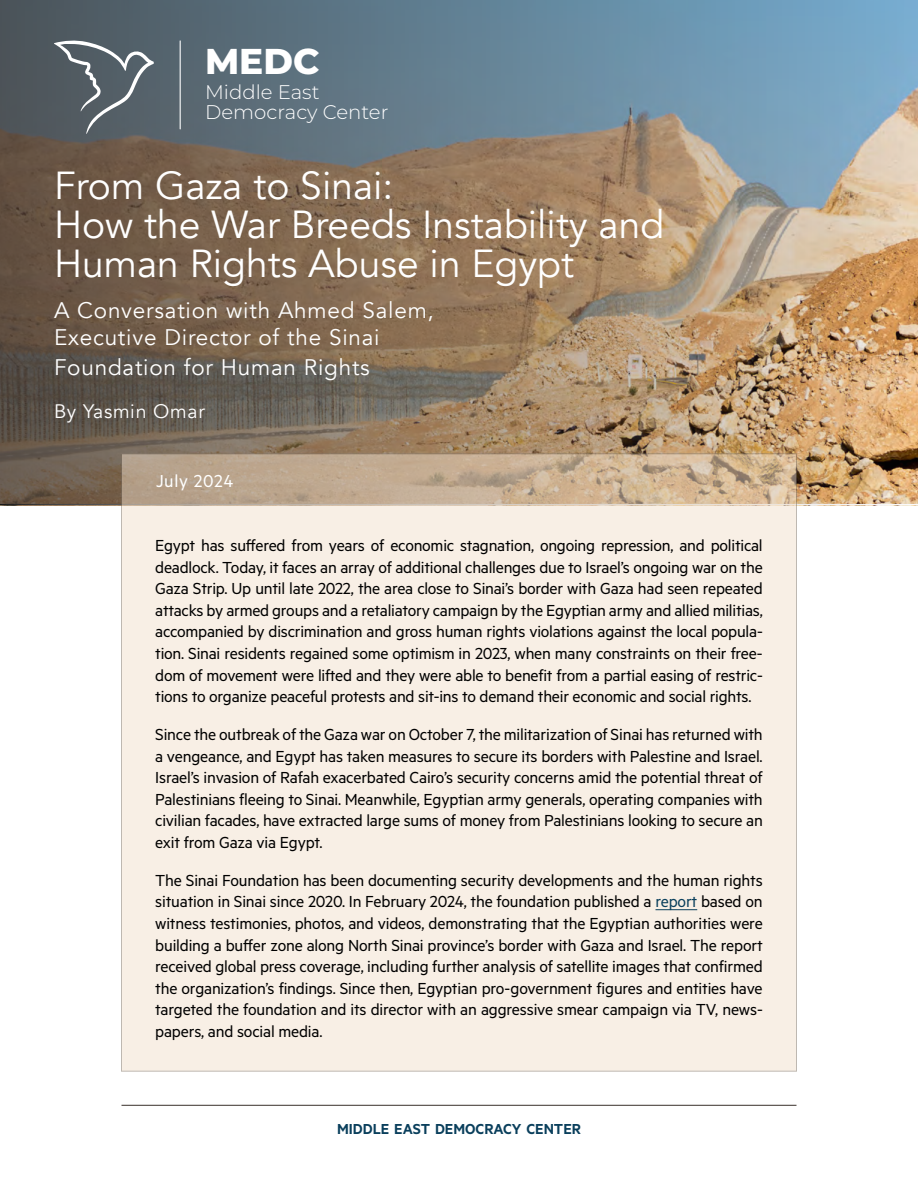
<style>
.page{position:relative;width:918px;height:1188px;background:#fff}
.page>*{position:absolute;margin:0;border:0;box-sizing:border-box;transform-origin:0 0}
.t1{font:39px/39px "Avenir";color:#fff}
.t2{font:800 35.85px "Montserrat";color:#fff}
.t3{font:22.5px/27px "Avenir";letter-spacing:.035em;color:#fff}
.t4{font:300 19.8px/20.2px "Montserrat";color:#fff}
.t5{font:19.5px "Avenir";letter-spacing:.035em;color:#fff}
.t6{font:19.5px "Metric";letter-spacing:.035em;color:#fff}
.t7{font:18px/21.6px "Metric";letter-spacing:-.01em;color:#000;text-align:justify}
.t8{font:600 16.35px "Metric";color:#0a3f5c}
.s1{color:#0a3f5c}
</style>
<div class="page">
<hr style="left:122px;top:1105px;width:674px;height:1px;background:#39302b">
<img style="left:0;top:0;width:918px;height:505px">
<svg style="left:121px;top:454px;width:676px;height:617px;fill:#f8efe5"></svg>
<svg style="left:54px;top:41px;width:100px;height:93px"></svg>
<hr style="left:180px;top:41px;width:1px;height:88px;background:#fff">
<hr style="left:656px;top:909px;width:41px;height:1px;background:#0a3f5c">
<h2 class="t2" style="left:205px;top:35px;width:116px">MEDC</h2>
<p class="t4" style="left:205px;top:81px;width:185px">Middle East<br>Democracy Center</p>
<h1 class="t1" style="left:54px;top:167px;width:612px">From Gaza to Sinai:<br>How the War Breeds Instability and<br>Human Rights Abuse in Egypt</h1>
<p class="t3" style="left:54px;top:297px;width:381px">A Conversation with Ahmed Salem,<br>Executive Director of the Sinai</p>
<p class="t3" style="left:54px;top:354px;width:317px">Foundation for Human Rights</p>
<p class="t5" style="left:54px;top:400px;width:152px">By Yasmin Omar</p>
<p class="t6" style="left:156px;top:469px;width:79px">July 2024</p>
<p class="t7" style="left:155px;top:534px;width:609px">Egypt has suffered from years of economic stagnation, ongoing repression, and political deadlock. Today, it faces an array of additional challenges due to Israel’s ongoing war on the Gaza Strip. Up until late 2022, the area close to Sinai’s border with Gaza had seen repeated attacks by armed groups and a retaliatory campaign by the Egyptian army and allied militias, accompanied by discrimination and gross human rights violations against the local popula&shy;tion. Sinai residents regained some optimism in 2023, when many constraints on their free&shy;dom of movement were lifted and they were able to benefit from a partial easing of restric&shy;tions to organize peaceful protests and sit-ins to demand their economic and social rights.</p>
<p class="t7" style="left:155px;top:723px;width:609px">Since the outbreak of the Gaza war on October 7, the militarization of Sinai has returned with a vengeance, and Egypt has taken measures to secure its borders with Palestine and Israel.<br>Israel’s invasion of Rafah exacerbated Cairo’s security concerns amid the potential threat of Palestinians fleeing to Sinai. Meanwhile, Egyptian army generals, operating companies with civilian facades, have extracted large sums of money from Palestinians looking to secure an exit from Gaza via Egypt.</p>
<p class="t7" style="left:155px;top:869px;width:609px">The Sinai Foundation has been documenting security developments and the human rights situation in Sinai since 2020. In February 2024, the foundation published a <span class="s1">report</span> based on witness testimonies, photos, and videos, demonstrating that the Egyptian authorities were building a buffer zone along North Sinai province’s border with Gaza and Israel. The report received global press coverage, including further analysis of satellite images that confirmed the organization’s findings. Since then, Egyptian pro-government figures and entities have targeted the foundation and its director with an aggressive smear campaign via TV, news&shy;papers, and social media.</p>
<p class="t8" style="left:337px;top:1119px;width:245px">MIDDLE EAST DEMOCRACY CENTER</p>
</div>
